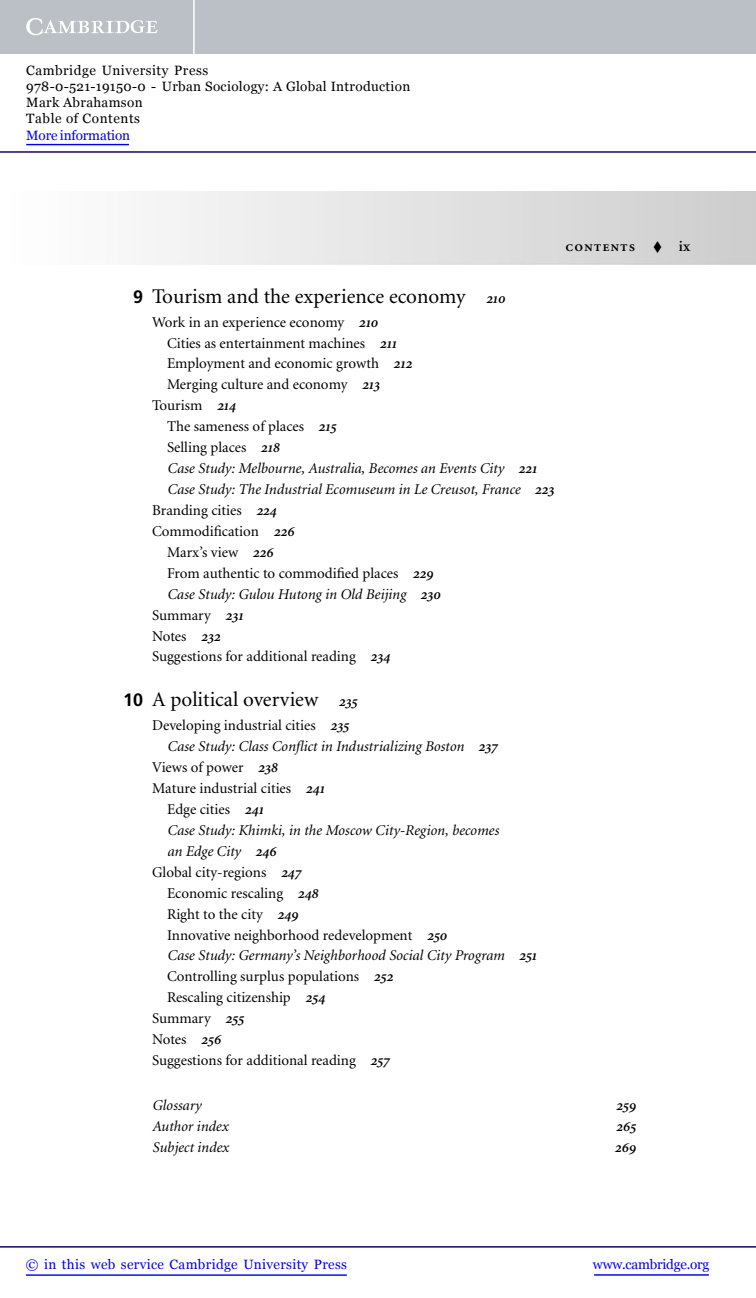
<style>
.page{position:relative;width:756px;height:1298px;background:#fff}
.page>*{position:absolute;margin:0;border:0;box-sizing:border-box;transform-origin:0 0}
.t1{font:20.85px "Minion";color:#000}
.t2{font:15px "Minion";color:#000}
.t3{font:italic 15px "Minion";color:#000}
.t4{font:15px "Minion Semibold SC";letter-spacing:.065em;color:#000}
.t5{font:15px "Minion Semibold Italic SC";color:#000}
.t6{font:13.5px/16.2px "Georgia";letter-spacing:.025em;color:#000}
.t7{font:13.5px "Georgia";letter-spacing:.025em;color:#0000f1}
.t8{font:13.5px "Georgia";letter-spacing:-.015em;color:#0000f1}
.t9{font:13.5px "Georgia";letter-spacing:-.01em;color:#0000f1}
.s1{font-family:"MSAM10";font-size:13.5px}
.s2{font-family:"Minion";font-weight:600}
.s3{font-family:"Frutiger";font-weight:700;font-size:18px}
.s4{font-family:"Minion Semibold Italic SC";font-size:15px}
.s5{font-family:"Minion Semibold Italic SC"}
.s6{font-family:"Minion Semibold Italic SC";font-style:normal}
</style>
<div class="page">
<div style="left:0;top:0;width:756px;height:54px;background:#bac0c6"></div>
<svg style="left:26px;top:18px;width:132px;height:17px"></svg>
<hr style="left:193px;top:0;width:2px;height:54px;background:#fff">
<hr style="left:0;top:151px;width:756px;height:2px;background:#150666">
<hr style="left:594px;top:1274px;width:115px;height:1px;background:#0000f1">
<hr style="left:0;top:1246px;width:756px;height:1px;background:#150666">
<hr style="left:26px;top:1274px;width:321px;height:1px;background:#0000f1">
<hr style="left:26px;top:144px;width:103px;height:1px;background:#0000f1">
<p class="t6" style="left:26px;top:62px;width:386px">Cambridge University Press<br>978-0-521-19150-0 - Urban Sociology: A Global Introduction<br>Mark Abrahamson<br>Table of Contents</p>
<p class="t9" style="left:26px;top:127px;width:105px">More information</p>
<p class="t4" style="left:566px;top:240px;width:126px">contents <span class="s1">-</span> <span class="s2">ix</span></p>
<h1 class="t1" style="left:133px;top:288px;width:374px"><span class="s3">9</span> Tourism and the experience economy <span class="s4">210</span></h1>
<p class="t2" style="left:152px;top:316px;width:228px">Work in an experience economy <span class="s5">210</span></p>
<p class="t2" style="left:167px;top:337px;width:232px">Cities as entertainment machines <span class="s5">211</span></p>
<p class="t2" style="left:167px;top:358px;width:247px">Employment and economic growth <span class="s5">212</span></p>
<p class="t2" style="left:167px;top:379px;width:215px">Merging culture and economy <span class="s5">213</span></p>
<p class="t2" style="left:152px;top:399px;width:86px">Tourism <span class="s5">214</span></p>
<p class="t2" style="left:167px;top:420px;width:171px">The sameness of places <span class="s5">215</span></p>
<p class="t2" style="left:167px;top:441px;width:114px">Selling places <span class="s5">218</span></p>
<p class="t3" style="left:167px;top:462px;width:372px">Case Study: Melbourne, Australia, Becomes an Events City <span class="s6">221</span></p>
<p class="t3" style="left:167px;top:483px;width:389px">Case Study: The Industrial Ecomuseum in Le Creusot, France <span class="s6">223</span></p>
<p class="t2" style="left:152px;top:504px;width:126px">Branding cities <span class="s5">224</span></p>
<p class="t2" style="left:152px;top:525px;width:144px">Commodification <span class="s5">226</span></p>
<p class="t2" style="left:167px;top:546px;width:108px">Marx’s view <span class="s5">226</span></p>
<p class="t2" style="left:167px;top:567px;width:268px">From authentic to commodified places <span class="s5">229</span></p>
<p class="t3" style="left:167px;top:588px;width:275px">Case Study: Gulou Hutong in Old Beijing <span class="s6">230</span></p>
<p class="t2" style="left:152px;top:609px;width:93px">Summary <span class="s5">231</span></p>
<p class="t2" style="left:152px;top:630px;width:70px">Notes <span class="s5">232</span></p>
<p class="t2" style="left:152px;top:651px;width:240px">Suggestions for additional reading <span class="s5">234</span></p>
<h1 class="t1" style="left:123px;top:691px;width:236px"><span class="s3">10</span> A political overview <span class="s4">235</span></h1>
<p class="t2" style="left:152px;top:719px;width:199px">Developing industrial cities <span class="s5">235</span></p>
<p class="t3" style="left:167px;top:740px;width:333px">Case Study: Class Conflict in Industrializing Boston <span class="s6">237</span></p>
<p class="t2" style="left:152px;top:761px;width:127px">Views of power <span class="s5">238</span></p>
<p class="t2" style="left:152px;top:782px;width:174px">Mature industrial cities <span class="s5">241</span></p>
<p class="t2" style="left:167px;top:803px;width:98px">Edge cities <span class="s5">241</span></p>
<p class="t3" style="left:167px;top:824px;width:333px">Case Study: Khimki, in the Moscow City-Region, becomes</p>
<p class="t3" style="left:167px;top:845px;width:111px">an Edge City <span class="s6">246</span></p>
<p class="t2" style="left:152px;top:866px;width:151px">Global city-regions <span class="s5">247</span></p>
<p class="t2" style="left:167px;top:887px;width:153px">Economic rescaling <span class="s5">248</span></p>
<p class="t2" style="left:167px;top:908px;width:133px">Right to the city <span class="s5">249</span></p>
<p class="t2" style="left:167px;top:929px;width:282px">Innovative neighborhood redevelopment <span class="s5">250</span></p>
<p class="t3" style="left:167px;top:949px;width:372px">Case Study: Germany’s Neighborhood Social City Program <span class="s6">251</span></p>
<p class="t2" style="left:167px;top:970px;width:228px">Controlling surplus populations <span class="s5">252</span></p>
<p class="t2" style="left:167px;top:991px;width:160px">Rescaling citizenship <span class="s5">254</span></p>
<p class="t2" style="left:152px;top:1012px;width:94px">Summary <span class="s5">255</span></p>
<p class="t2" style="left:152px;top:1033px;width:71px">Notes <span class="s5">256</span></p>
<p class="t2" style="left:152px;top:1054px;width:239px">Suggestions for additional reading <span class="s5">257</span></p>
<p class="t3" style="left:152px;top:1099px;width:51px">Glossary</p>
<p class="t5" style="left:617px;top:1099px;width:21px">259</p>
<p class="t3" style="left:152px;top:1120px;width:78px">Author index</p>
<p class="t5" style="left:617px;top:1120px;width:21px">265</p>
<p class="t3" style="left:152px;top:1141px;width:78px">Subject index</p>
<p class="t5" style="left:615px;top:1141px;width:22px">269</p>
<p class="t7" style="left:26px;top:1256px;width:323px">© in this web service Cambridge University Press</p>
<p class="t8" style="left:593px;top:1256px;width:118px">www.cambridge.org</p>
</div>
